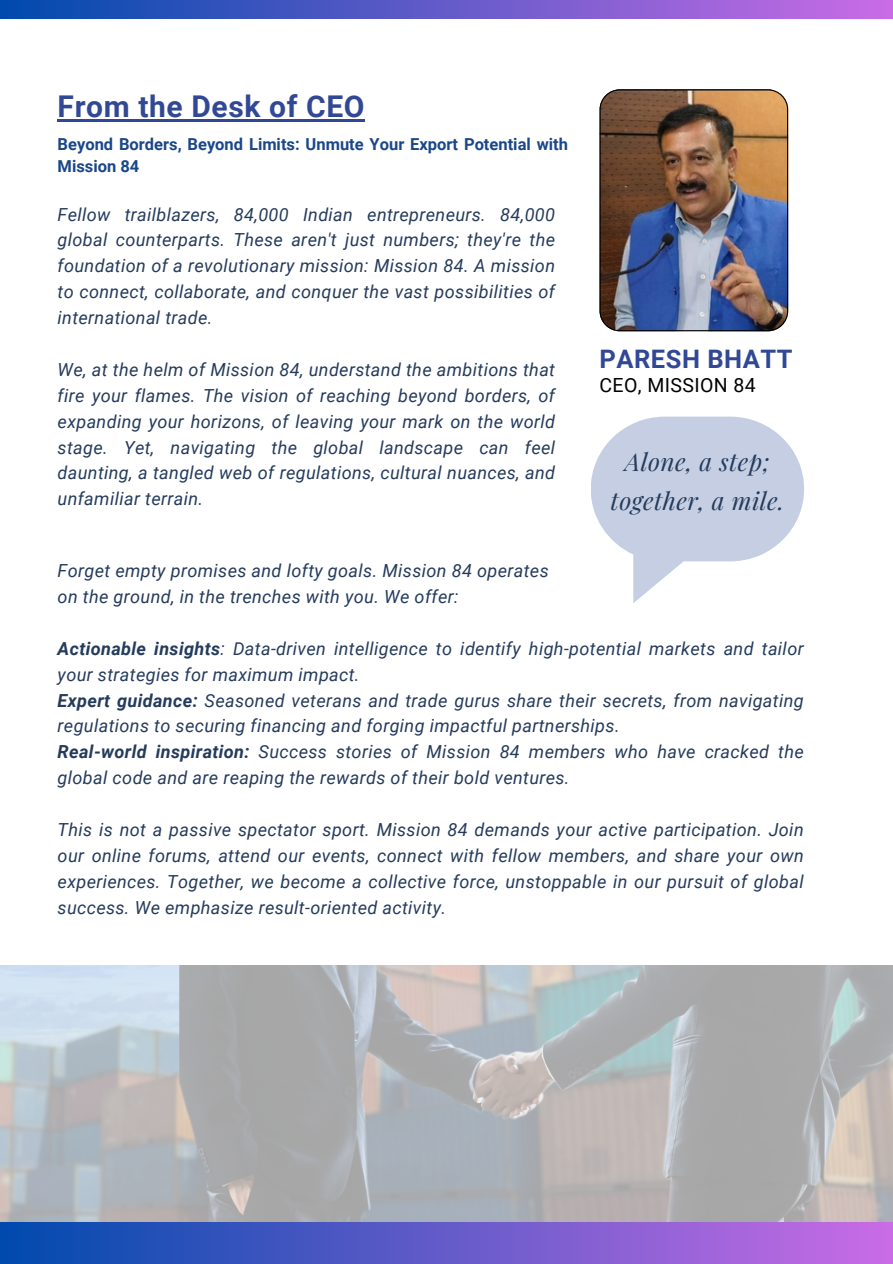
<style>
.page{position:relative;width:893px;height:1264px;background:#fff}
.page>*{position:absolute;margin:0;border:0;box-sizing:border-box;transform-origin:0 0}
.t1{font:700 30px "Roboto";letter-spacing:.02em;color:#314895}
.t2{font:700 25.5px "Roboto";letter-spacing:.02em;color:#314895}
.t3{font:italic 24.45px/39.3px "Playfair Display";letter-spacing:.02em;color:#253b5c;text-align:center}
.t4{font:19.5px "Roboto";letter-spacing:.02em;color:#000}
.t5{font:italic 18px/25.8px "Roboto";letter-spacing:.02em;color:#253b5c}
.t6{font:700 16.5px/22.5px "Roboto";color:#1a4789}
.s1{font-weight:700}
</style>
<div class="page">
<div style="left:0;top:1221px;width:892px;height:42px;background:linear-gradient(to right,#004aad,#c96ce5)"></div>
<div style="left:0;top:0;width:892px;height:19px;background:linear-gradient(to right,#004aad,#c96ce5)"></div>
<img style="left:599px;top:89px;width:189px;height:242px">
<img style="left:0;top:965px;width:892px;height:256px">
<svg style="left:591px;top:416px;width:213px;height:145px;background:#cdd5e6"></svg>
<hr style="left:58px;top:119px;width:307px;height:2px;background:#314895">
<p class="t1" style="left:58px;top:89px;width:308px">From the Desk of CEO</p>
<p class="t6" style="left:58px;top:133px;width:512px">Beyond Borders, Beyond Limits: Unmute Your Export Potential with<br>Mission 84</p>
<p class="t5" style="left:58px;top:201px;width:499px;text-align:justify">Fellow trailblazers, 84,000 Indian entrepreneurs. 84,000 global counterparts. These aren't just numbers; they're the foundation of a revolutionary mission: Mission 84. A mission to connect, collaborate, and conquer the vast possibilities of international trade.</p>
<p class="t5" style="left:58px;top:357px;width:499px;text-align:justify">We, at the helm of Mission 84, understand the ambitions that fire your flames. The vision of reaching beyond borders, of expanding your horizons, of leaving your mark on the world stage. Yet, navigating the global landscape can feel daunting, a tangled web of regulations, cultural nuances, and unfamiliar terrain.</p>
<p class="t2" style="left:599px;top:345px;width:194px">PARESH BHATT</p>
<p class="t4" style="left:599px;top:374px;width:158px">CEO, MISSION 84</p>
<p class="t3" style="left:610px;top:441px;width:175px">Alone, a step; together, a mile.</p>
<h1 class="t5" style="left:58px;top:558px;width:492px">Forget empty promises and lofty goals. Mission 84 operates</h1>
<h4 class="t5" style="left:58px;top:584px;width:402px">on the ground, in the trenches with you. We offer:</h4>
<p class="t5" style="left:58px;top:635px;width:747px"><span class="s1">Actionable insights</span>: Data-driven intelligence to identify high-potential markets and tailor your strategies for maximum impact.</p>
<p class="t5" style="left:58px;top:687px;width:747px"><span class="s1">Expert guidance:</span> Seasoned veterans and trade gurus share their secrets, from navigating regulations to securing financing and forging impactful partnerships.</p>
<h2 class="t5" style="left:58px;top:739px;width:747px"><span class="s1">Real-world inspiration:</span> Success stories of Mission 84 members who have cracked the global code and are reaping the rewards of their bold ventures.</h2>
<h3 class="t5" style="left:58px;top:816px;width:747px;text-align:justify">This is not a passive spectator sport. Mission 84 demands your active participation. Join our online forums, attend our events, connect with fellow members, and share your own experiences. Together, we become a collective force, unstoppable in our pursuit of global success. We emphasize result-oriented activity.</h3>
</div>
